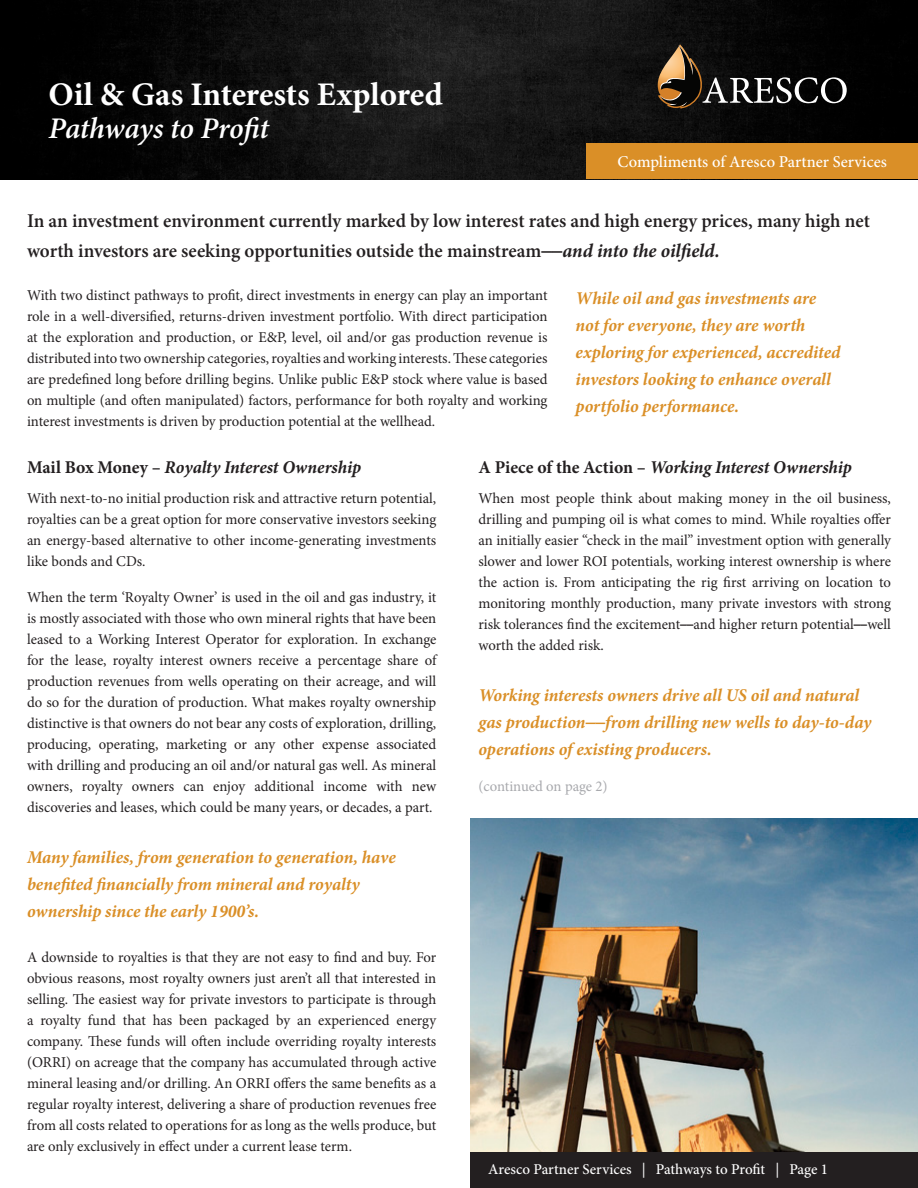
<style>
.page{position:relative;width:918px;height:1188px;background:#fff}
.page>*{position:absolute;margin:0;border:0;box-sizing:border-box;transform-origin:0 0}
.t1{font:700 33px "Minion Pro";color:#fff}
.t2{font:italic 600 30px "Minion Pro";letter-spacing:-.01em;color:#fff}
.t3{font:600 19.5px/30px "Minion Pro";color:#231f20}
.t4{font:italic 700 18px/27px "Minion Pro";letter-spacing:-.005em;color:#da8f27}
.t5{font:italic 700 18px "Minion Pro";letter-spacing:-.005em;color:#231f20}
.t6{font:500 16.5px "Minion Pro";color:#fff}
.t7{font:15px/21px "Minion Pro";color:#231f20;text-align:justify}
.t8{font:500 15px "Minion Pro";color:#fff}
.t9{font:15px "Minion Pro";color:#a8a9ad}
.s1{font-family:"Arial";font-weight:400}
.s2{font-weight:700;font-style:italic}
.s3{font-style:normal}
.s4{font-family:"Arial Narrow"}
.s5{font-family:"Arial";font-weight:400;font-style:normal}
</style>
<div class="page">
<img style="left:0;top:0;width:918px;height:179px">
<svg style="left:658px;top:44px;width:189px;height:65px;background:#2f2a24"></svg>
<div style="left:586px;top:144px;width:332px;height:35px;background:#da8f27"></div>
<img style="left:471px;top:819px;width:447px;height:333px">
<div style="left:471px;top:1152px;width:447px;height:36px;background:#231f20"></div>
<p class="t1" style="left:49px;top:71px;width:396px">Oil &amp; Gas Interests Explored</p>
<p class="t2" style="left:49px;top:107px;width:222px">Pathways to Profit</p>
<p class="t6" style="left:618px;top:150px;width:271px">Compliments of Aresco Partner Services</p>
<p class="t3" style="left:27px;top:206px;width:845px">In an investment environment currently marked by low interest rates and high energy prices, many high net worth investors are seeking opportunities outside the mainstream<span class="s1">––</span><span class="s2">and into the oilfield.</span></p>
<p class="t7" style="left:27px;top:285px;width:522px">With two distinct pathways to profit, direct investments in energy can play an important role in a well-diversified, returns-driven investment portfolio. With direct participation at the exploration and production, or E&amp;P, level, oil and/or gas production revenue is distributed into two ownership categories, royalties and working interests. These categories are predefined long before drilling begins. Unlike public E&amp;P stock where value is based on multiple (and often manipulated) factors, performance for both royalty and working interest investments is driven by production potential at the wellhead.</p>
<p class="t5" style="left:478px;top:455px;width:375px"><span class="s3">A Piece of the Action –</span> Working Interest Ownership</p>
<p class="t7" style="left:478px;top:488px;width:414px">When most people think about making money in the oil business, drilling and pumping oil is what comes to mind. While royalties offer an initially easier “check in the mail” investment option with generally slower and lower ROI potentials, working interest ownership is where the action is. From anticipating the rig first arriving on location to monitoring monthly production, many private investors with strong risk tolerances find the excitement<span class="s4">––</span>and higher return potential<span class="s4">––</span>well worth the added risk.</p>
<p class="t4" style="left:478px;top:682px;width:395px">Working interests owners drive all US oil and natural gas production<span class="s5">––</span>from drilling new wells to day-to-day operations of existing producers.</p>
<p class="t9" style="left:478px;top:776px;width:131px">(continued on page 2)</p>
<p class="t4" style="left:576px;top:285px;width:266px">While oil and gas investments are not for everyone, they are worth exploring for experienced, accredited investors looking to enhance overall portfolio performance.</p>
<p class="t5" style="left:27px;top:455px;width:336px"><span class="s3">Mail Box Money –</span> Royalty Interest Ownership</p>
<p class="t7" style="left:27px;top:488px;width:411px">With next-to-no initial production risk and attractive return potential, royalties can be a great option for more conservative investors seeking an energy-based alternative to other income-generating investments like bonds and CDs.</p>
<p class="t7" style="left:27px;top:587px;width:411px">When the term ‘Royalty Owner’ is used in the oil and gas industry, it is mostly associated with those who own mineral rights that have been leased to a Working Interest Operator for exploration. In exchange for the lease, royalty interest owners receive a percentage share of production revenues from wells operating on their acreage, and will do so for the duration of production. What makes royalty ownership distinctive is that owners do not bear any costs of exploration, drilling, producing, operating, marketing or any other expense associated with drilling and producing an oil and/or natural gas well. As mineral owners, royalty owners can enjoy additional income with new discoveries and leases, which could be many years, or decades, a part.</p>
<p class="t4" style="left:27px;top:844px;width:370px">Many families, from generation to generation, have benefited financially from mineral and royalty ownership since the early 1900’s.</p>
<p class="t7" style="left:27px;top:947px;width:411px">A downside to royalties is that they are not easy to find and buy. For obvious reasons, most royalty owners just aren’t all that interested in selling. The easiest way for private investors to participate is through a royalty fund that has been packaged by an experienced energy company. These funds will often include overriding royalty interests (ORRI) on acreage that the company has accumulated through active mineral leasing and/or drilling. An ORRI offers the same benefits as a regular royalty interest, delivering a share of production revenues free from all costs related to operations for as long as the wells produce, but are only exclusively in effect under a current lease term.</p>
<p class="t8" style="left:488px;top:1160px;width:342px">Aresco Partner Services | Pathways to Profit | Page 1</p>
</div>
